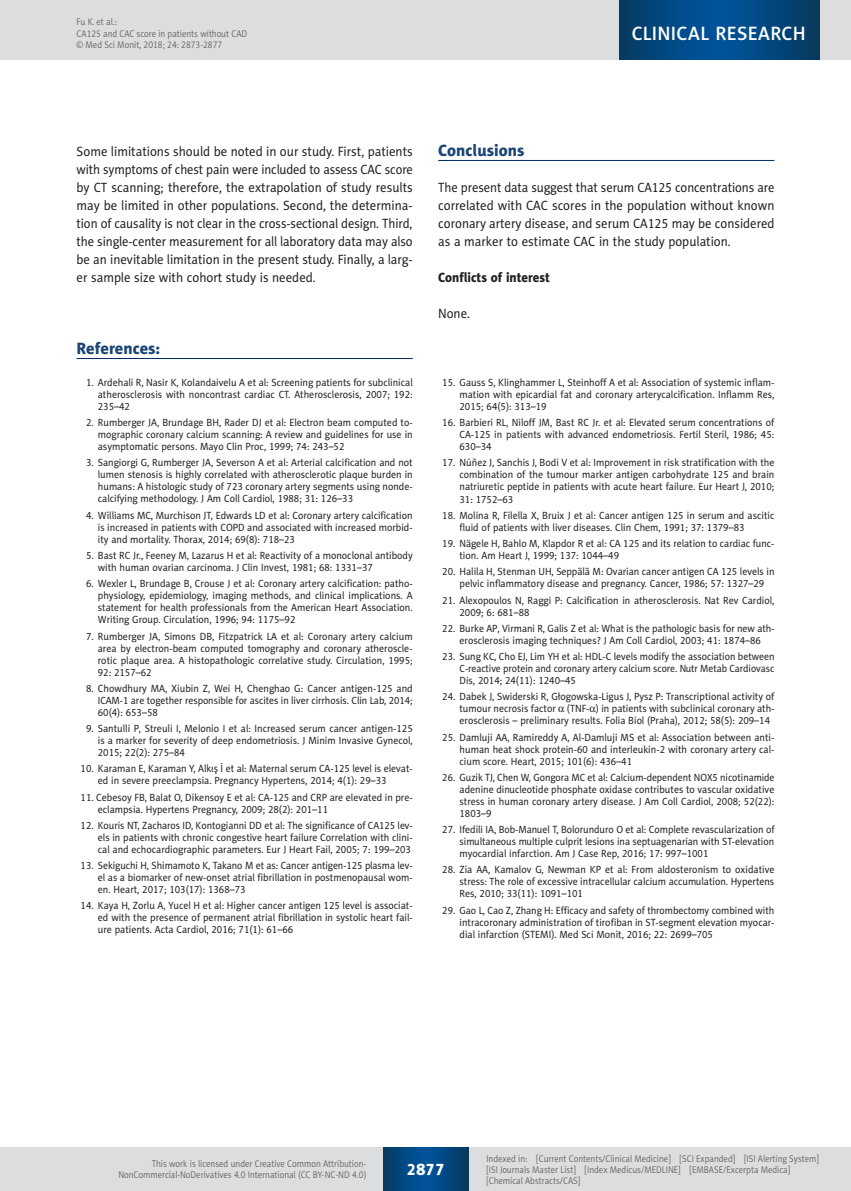
<style>
.page{position:relative;width:851px;height:1191px;background:#fff}
.page>*{position:absolute;margin:0;border:0;box-sizing:border-box;transform-origin:0 0}
.t1{font:19.5px "Naomi Sans EFN Medium";letter-spacing:.015em;color:#fff}
.MSM_Headline_1{font:16.5px "Naomi Sans EFN Heavy";color:#1a4574}
.MSM_Referencje_Tytul{font:16.5px "Naomi Sans EFN Heavy";color:#1a4574}
.t2{font:16.5px "Naomi Sans EFN Heavy";color:#fff}
.MSM_Body{font:13.5px/18px "Naomi Sans EFN";color:#231f20;text-align:justify;scale:.95 1}
.MSM_Body-2{font:13.5px/18px "Naomi Sans EFN";color:#231f20;text-align:justify;scale:.93 1}
.MSM_Headline_2{font:13.5px "Naomi Sans EFN Heavy";color:#231f20;scale:.95 1}
.MSM_Referencje_punkt{font:10.5px/12px "Naomi Sans EFN";color:#231f20;text-align:justify;scale:.95 1}
.MSM_Referencje_punkt-2{font:10.5px/12px "Naomi Sans EFN";color:#231f20;text-align:justify;scale:.94 1}
.MSM_Referencje_punkt-3{font:10.5px/12px "Naomi Sans EFN";color:#231f20;text-align:justify;scale:.93 1}
.t3{font:9.75px/11.2px "Naomi Sans EFN Light";color:#57585a;scale:.9 1}
.s1{font-family:"Standard Sym L"}
</style>
<div class="page">
<hr style="left:438px;top:160px;width:336px;height:1px;background:#00295c">
<hr style="left:77px;top:358px;width:335px;height:1px;background:#00295c">
<div style="left:0;top:1148px;width:850px;height:43px;background:#dcdddf"></div>
<svg style="left:383px;top:1147px;width:85px;height:43px;background:#02477e"></svg>
<div style="left:0;top:0;width:850px;height:60px;background:#dcdddf"></div>
<svg style="left:619px;top:0;width:200px;height:60px;background:#02477e"></svg>
<p class="t3" style="left:77px;top:16px;width:191px">Fu K. et al.:<br>CA125 and CAC score in patients without CAD © Med Sci Monit, 2018; 24: 2873-2877</p>
<h1 class="t1" style="left:631px;top:22px;width:175px">CLINICAL RESEARCH</h1>
<p class="MSM_Body" style="left:77px;top:142px;width:355px">Some limitations should be noted in our study. First, patients with symptoms of chest pain were included to assess CAC score by CT scanning; therefore, the extrapolation of study results may be limited in other populations. Second, the determina&shy;tion of causality is not clear in the cross-sectional design. Third, the single-center measurement for all laboratory data may also be an inevitable limitation in the present study. Finally, a larg&shy;er sample size with cohort study is needed.</p>
<p class="MSM_Headline_1" style="left:438px;top:140px;width:88px">Conclusions</p>
<p class="MSM_Body-2" style="left:438px;top:178px;width:363px">The present data suggest that serum CA125 concentrations are correlated with CAC scores in the population without known coronary artery disease, and serum CA125 may be considered as a marker to estimate CAC in the study population.</p>
<p class="MSM_Headline_2" style="left:438px;top:269px;width:119px">Conflicts of interest</p>
<p class="MSM_Body" style="left:438px;top:304px;width:35px">None.</p>
<p class="MSM_Referencje_Tytul" style="left:77px;top:338px;width:85px">References:</p>
<p class="MSM_Referencje_punkt" style="left:98px;top:376px;width:333px;text-indent:-12px">1. Ardehali R, Nasir K, Kolandaivelu A et al: Screening patients for subclinical atherosclerosis with noncontrast cardiac CT. Atherosclerosis, 2007; 192:<br>235–42</p>
<p class="MSM_Referencje_punkt" style="left:98px;top:417px;width:333px;text-indent:-12px">2. Rumberger JA, Brundage BH, Rader DJ et al: Electron beam computed to&shy;mographic coronary calcium scanning: A review and guidelines for use in asymptomatic persons. Mayo Clin Proc, 1999; 74: 243–52</p>
<p class="MSM_Referencje_punkt" style="left:98px;top:457px;width:333px;text-indent:-12px">3. Sangiorgi G, Rumberger JA, Severson A et al: Arterial calcification and not lumen stenosis is highly correlated with atherosclerotic plaque burden in humans: A histologic study of 723 coronary artery segments using nonde&shy;calcifying methodology. J Am Coll Cardiol, 1988; 31: 126–33</p>
<p class="MSM_Referencje_punkt" style="left:98px;top:509px;width:333px;text-indent:-12px">4. Williams MC, Murchison JT, Edwards LD et al: Coronary artery calcification is increased in patients with COPD and associated with increased morbid&shy;ity and mortality. Thorax, 2014; 69(8): 718–23</p>
<p class="MSM_Referencje_punkt" style="left:98px;top:549px;width:333px;text-indent:-12px">5. Bast RC Jr., Feeney M, Lazarus H et al: Reactivity of a monoclonal antibody with human ovarian carcinoma. J Clin Invest, 1981; 68: 1331–37</p>
<p class="MSM_Referencje_punkt" style="left:98px;top:578px;width:333px;text-indent:-12px">6. Wexler L, Brundage B, Crouse J et al: Coronary artery calcification: patho&shy;physiology, epidemiology, imaging methods, and clinical implications. A statement for health professionals from the American Heart Association.<br>Writing Group. Circulation, 1996; 94: 1175–92</p>
<p class="MSM_Referencje_punkt" style="left:98px;top:630px;width:333px;text-indent:-12px">7. Rumberger JA, Simons DB, Fitzpatrick LA et al: Coronary artery calcium area by electron-beam computed tomography and coronary atheroscle&shy;rotic plaque area. A histopathologic correlative study. Circulation, 1995; 92: 2157–62</p>
<p class="MSM_Referencje_punkt" style="left:98px;top:682px;width:333px;text-indent:-12px">8. Chowdhury MA, Xiubin Z, Wei H, Chenghao G: Cancer antigen-125 and ICAM-1 are together responsible for ascites in liver cirrhosis. Clin Lab, 2014; 60(4): 653–58</p>
<p class="MSM_Referencje_punkt" style="left:98px;top:722px;width:333px;text-indent:-12px">9. Santulli P, Streuli I, Melonio I et al: Increased serum cancer antigen-125 is a marker for severity of deep endometriosis. J Minim Invasive Gynecol, 2015; 22(2): 275–84</p>
<p class="MSM_Referencje_punkt" style="left:98px;top:763px;width:333px;text-indent:-17px">10. Karaman E, Karaman Y, Alkış İ et al: Maternal serum CA-125 level is elevat&shy;ed in severe preeclampsia. Pregnancy Hypertens, 2014; 4(1): 29–33</p>
<p class="MSM_Referencje_punkt" style="left:98px;top:791px;width:333px;text-indent:-17px">11. Cebesoy FB, Balat O, Dikensoy E et al: CA-125 and CRP are elevated in pre&shy;eclampsia. Hypertens Pregnancy, 2009; 28(2): 201–11</p>
<p class="MSM_Referencje_punkt-2" style="left:98px;top:819px;width:336px;text-indent:-17px">12. Kouris NT, Zacharos ID, Kontogianni DD et al: The significance of CA125 lev&shy;els in patients with chronic congestive heart failure Correlation with clini&shy;cal and echocardiographic parameters. Eur J Heart Fail, 2005; 7: 199–203</p>
<p class="MSM_Referencje_punkt-2" style="left:98px;top:859px;width:336px;text-indent:-17px">13. Sekiguchi H, Shimamoto K, Takano M et as: Cancer antigen-125 plasma lev&shy;el as a biomarker of new-onset atrial fibrillation in postmenopausal wom&shy;en. Heart, 2017; 103(17): 1368–73</p>
<p class="MSM_Referencje_punkt" style="left:98px;top:900px;width:333px;text-indent:-17px">14. Kaya H, Zorlu A, Yucel H et al: Higher cancer antigen 125 level is associat&shy;ed with the presence of permanent atrial fibrillation in systolic heart fail&shy;ure patients. Acta Cardiol, 2016; 71(1): 61–66</p>
<p class="MSM_Referencje_punkt" style="left:459px;top:376px;width:333px;text-indent:-17px">15. Gauss S, Klinghammer L, Steinhoff A et al: Association of systemic inflam&shy;mation with epicardial fat and coronary arterycalcification. Inflamm Res, 2015; 64(5): 313–19</p>
<p class="MSM_Referencje_punkt" style="left:459px;top:417px;width:333px;text-indent:-17px">16. Barbieri RL, Niloff JM, Bast RC Jr. et al: Elevated serum concentrations of CA-125 in patients with advanced endometriosis. Fertil Steril, 1986; 45:<br>630–34</p>
<p class="MSM_Referencje_punkt" style="left:459px;top:457px;width:333px;text-indent:-17px">17. Núñez J, Sanchis J, Bodi V et al: Improvement in risk stratification with the combination of the tumour marker antigen carbohydrate 125 and brain natriuretic peptide in patients with acute heart failure. Eur Heart J, 2010; 31: 1752–63</p>
<p class="MSM_Referencje_punkt" style="left:459px;top:509px;width:333px;text-indent:-17px">18. Molina R, Filella X, Bruix J et al: Cancer antigen 125 in serum and ascitic fluid of patients with liver diseases. Clin Chem, 1991; 37: 1379–83</p>
<p class="MSM_Referencje_punkt" style="left:459px;top:537px;width:333px;text-indent:-17px">19. Nägele H, Bahlo M, Klapdor R et al: CA 125 and its relation to cardiac func&shy;tion. Am Heart J, 1999; 137: 1044–49</p>
<p class="MSM_Referencje_punkt" style="left:459px;top:566px;width:333px;text-indent:-17px">20. Halila H, Stenman UH, Seppälä M: Ovarian cancer antigen CA 125 levels in pelvic inflammatory disease and pregnancy. Cancer, 1986; 57: 1327–29</p>
<p class="MSM_Referencje_punkt" style="left:459px;top:594px;width:333px;text-indent:-17px">21. Alexopoulos N, Raggi P: Calcification in atherosclerosis. Nat Rev Cardiol,<br>2009; 6: 681–88</p>
<p class="MSM_Referencje_punkt-2" style="left:442px;top:622px;width:355px;text-align:center">22. Burke AP, Virmani R, Galis Z et al: What is the pathologic basis for new ath&shy;erosclerosis imaging techniques? J Am Coll Cardiol, 2003; 41: 1874–86</p>
<p class="MSM_Referencje_punkt-2" style="left:459px;top:650px;width:336px;text-indent:-17px">23. Sung KC, Cho EJ, Lim YH et al: HDL-C levels modify the association between C-reactive protein and coronary artery calcium score. Nutr Metab Cardiovasc Dis, 2014; 24(11): 1240–45</p>
<p class="MSM_Referencje_punkt" style="left:459px;top:691px;width:333px;text-indent:-17px">24. Dabek J, Swiderski R, Głogowska-Ligus J, Pysz P: Transcriptional activity of tumour necrosis factor <span class="s1">a</span> (TNF-<span class="s1">a</span>) in patients with subclinical coronary ath&shy;erosclerosis – preliminary results. Folia Biol (Praha), 2012; 58(5): 209–14</p>
<p class="MSM_Referencje_punkt" style="left:459px;top:731px;width:333px;text-indent:-17px">25. Damluji AA, Ramireddy A, Al-Damluji MS et al: Association between anti&shy;human heat shock protein-60 and interleukin-2 with coronary artery cal&shy;cium score. Heart, 2015; 101(6): 436–41</p>
<p class="MSM_Referencje_punkt-3" style="left:459px;top:771px;width:340px;text-indent:-17px">26. Guzik TJ, Chen W, Gongora MC et al: Calcium-dependent NOX5 nicotinamide adenine dinucleotide phosphate oxidase contributes to vascular oxidative stress in human coronary artery disease. J Am Coll Cardiol, 2008; 52(22):<br>1803–9</p>
<p class="MSM_Referencje_punkt-2" style="left:459px;top:823px;width:336px;text-indent:-17px">27. Ifedili IA, Bob-Manuel T, Bolorunduro O et al: Complete revascularization of simultaneous multiple culprit lesions ina septuagenarian with ST-elevation myocardial infarction. Am J Case Rep, 2016; 17: 997–1001</p>
<p class="MSM_Referencje_punkt" style="left:459px;top:864px;width:333px;text-indent:-17px">28. Zia AA, Kamalov G, Newman KP et al: From aldosteronism to oxidative stress: The role of excessive intracellular calcium accumulation. Hypertens Res, 2010; 33(11): 1091–101</p>
<p class="MSM_Referencje_punkt-2" style="left:459px;top:904px;width:336px;text-indent:-17px">29. Gao L, Cao Z, Zhang H: Efficacy and safety of thrombectomy combined with intracoronary administration of tirofiban in ST-segment elevation myocar&shy;dial infarction (STEMI). Med Sci Monit, 2016; 22: 2699–705</p>
<p class="t3" style="left:118px;top:1158px;width:277px;text-align:right">This work is licensed under Creative Common Attribution-<br>NonCommercial-NoDerivatives 4.0 International (CC BY-NC-ND 4.0)</p>
<h2 class="t2" style="left:406px;top:1159px;width:40px">2877</h2>
<p class="t3" style="left:486px;top:1152px;width:371px">Indexed in: [Current Contents/Clinical Medicine] [SCI Expanded] [ISI Alerting System] [ISI Journals Master List] [Index Medicus/MEDLINE] [EMBASE/Excerpta Medica] [Chemical Abstracts/CAS]</p>
</div>
